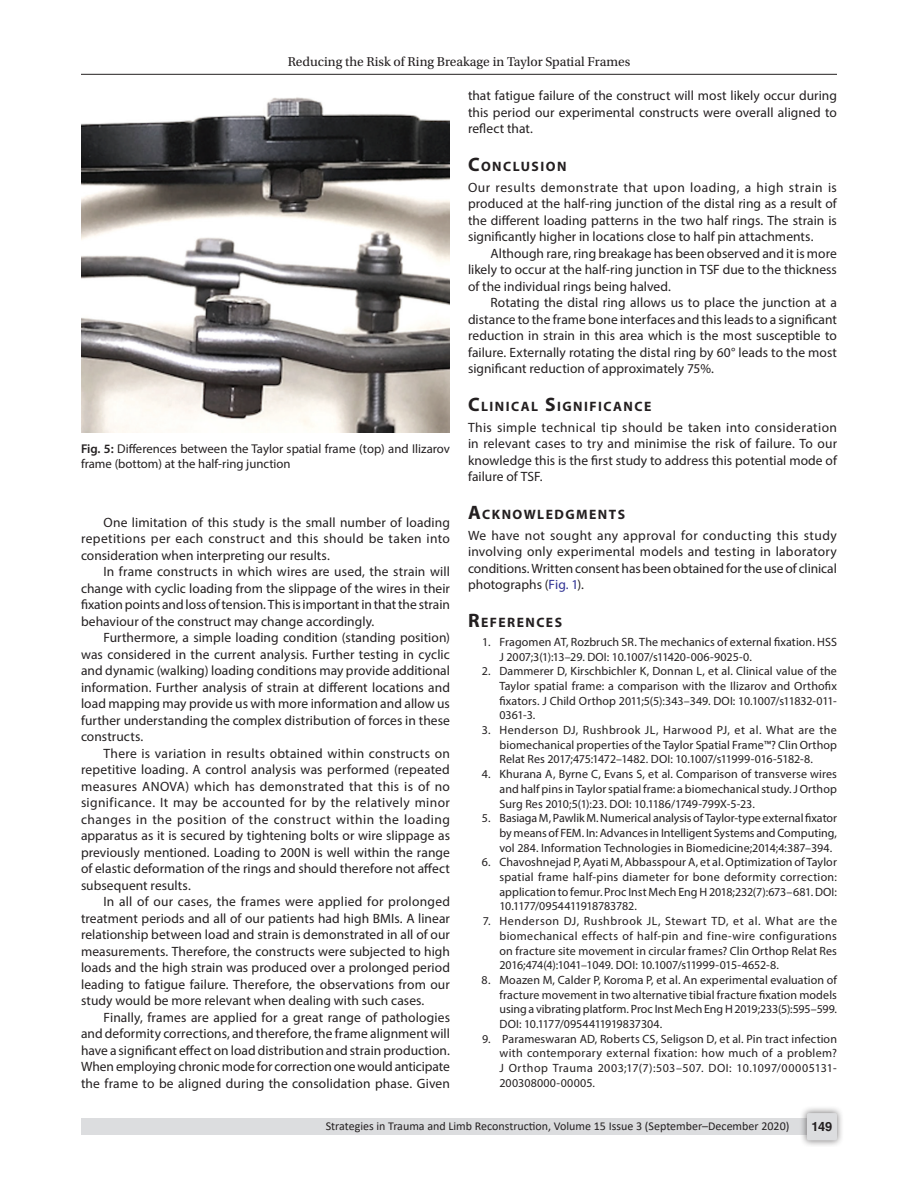
<style>
.page{position:relative;width:918px;height:1188px;background:#fff}
.page>*{position:absolute;margin:0;border:0;box-sizing:border-box;transform-origin:0 0}
.Head-1{font:700 13.65px "Myriad Pro";letter-spacing:.105em;color:#231f20}
.Para-Indent{font:13.5px/16.5px "Myriad Pro";letter-spacing:.005em;color:#231f20;text-align:justify}
.Para-NoIndent{font:13.5px/16.5px "Myriad Pro";color:#231f20;text-align:justify}
.t1{font:13.5px "Utopia Std";color:#231f20}
.FigCaption{font:12.75px/15.3px "Myriad Pro";color:#231f20}
.t2{font:700 12.75px "Helvetica LT Std";color:#231f20}
.References{font:12px/14.7px "Myriad Pro";letter-spacing:.005em;color:#231f20;text-align:justify}
.t3{font:12px "Calibri";color:#231f20}
.s1{font-weight:600}
.s2{font-size:19.5px}
.s3{color:#2e3092}
</style>
<div class="page">
<hr style="left:81px;top:74px;width:756px;height:1px;background:#231f20">
<div style="left:81px;top:1119px;width:756px;height:16px;background:#dcdddf"></div>
<div style="left:800px;top:1106px;width:44px;height:41px;background:#231f20;opacity:.61"></div>
<div style="left:807px;top:1113px;width:30px;height:27px;background:#dcdddf;border-radius:2px"></div>
<img style="left:81px;top:97px;width:369px;height:336px">
<p class="t1" style="left:288px;top:55px;width:344px">Reducing the Risk of Ring Breakage in Taylor Spatial Frames</p>
<p class="FigCaption" style="left:81px;top:441px;width:370px"><span class="s1">Fig. 5:</span> Differences between the Taylor spatial frame (top) and Ilizarov frame (bottom) at the half-ring junction</p>
<p class="Para-Indent" style="left:81px;top:514px;width:371px;text-indent:22px">One limitation of this study is the small number of loading repetitions per each construct and this should be taken into consideration when interpreting our results.</p>
<p class="Para-Indent" style="left:81px;top:563px;width:371px;text-indent:22px">In frame constructs in which wires are used, the strain will change with cyclic loading from the slippage of the wires in their fixation points and loss of tension. This is important in that the strain behaviour of the construct may change accordingly.</p>
<p class="Para-Indent" style="left:81px;top:629px;width:371px;text-indent:22px">Furthermore, a simple loading condition (standing position) was considered in the current analysis. Further testing in cyclic and dynamic (walking) loading conditions may provide additional information. Further analysis of strain at different locations and load mapping may provide us with more information and allow us further understanding the complex distribution of forces in these constructs.</p>
<p class="Para-Indent" style="left:81px;top:745px;width:371px;text-indent:22px">There is variation in results obtained within constructs on repetitive loading. A control analysis was performed (repeated measures ANOVA) which has demonstrated that this is of no significance. It may be accounted for by the relatively minor changes in the position of the construct within the loading apparatus as it is secured by tightening bolts or wire slippage as previously mentioned. Loading to 200N is well within the range of elastic deformation of the rings and should therefore not affect subsequent results.</p>
<p class="Para-Indent" style="left:81px;top:893px;width:371px;text-indent:22px">In all of our cases, the frames were applied for prolonged treatment periods and all of our patients had high BMIs. A linear relationship between load and strain is demonstrated in all of our measurements. Therefore, the constructs were subjected to high loads and the high strain was produced over a prolonged period leading to fatigue failure. Therefore, the observations from our study would be more relevant when dealing with such cases.</p>
<p class="Para-Indent" style="left:81px;top:1009px;width:371px;text-indent:22px">Finally, frames are applied for a great range of pathologies and deformity corrections, and therefore, the frame alignment will have a significant effect on load distribution and strain production.<br>When employing chronic mode for correction one would anticipate the frame to be aligned during the consolidation phase. Given</p>
<p class="Para-Indent" style="left:468px;top:87px;width:370px">that fatigue failure of the construct will most likely occur during this period our experimental constructs were overall aligned to reflect that.</p>
<p class="Head-1" style="left:468px;top:157px;width:100px"><span class="s2">C</span>ONCLUSION</p>
<p class="Para-NoIndent" style="left:468px;top:179px;width:370px">Our results demonstrate that upon loading, a high strain is produced at the half-ring junction of the distal ring as a result of the different loading patterns in the two half rings. The strain is significantly higher in locations close to half pin attachments.</p>
<p class="Para-Indent" style="left:468px;top:245px;width:370px;text-indent:22px">Although rare, ring breakage has been observed and it is more likely to occur at the half-ring junction in TSF due to the thickness of the individual rings being halved.</p>
<p class="Para-Indent" style="left:468px;top:294px;width:371px;text-indent:22px">Rotating the distal ring allows us to place the junction at a distance to the frame bone interfaces and this leads to a significant reduction in strain in this area which is the most susceptible to failure. Externally rotating the distal ring by 60° leads to the most significant reduction of approximately 75%.</p>
<p class="Head-1" style="left:468px;top:397px;width:185px"><span class="s2">C</span>LINICAL <span class="s2">S</span>IGNIFICANCE</p>
<p class="Para-NoIndent" style="left:468px;top:419px;width:371px">This simple technical tip should be taken into consideration in relevant cases to try and minimise the risk of failure. To our knowledge this is the first study to address this potential mode of failure of TSF.</p>
<p class="Head-1" style="left:468px;top:505px;width:159px"><span class="s2">A</span>CKNOWLEDGMENTS</p>
<p class="Para-NoIndent" style="left:468px;top:527px;width:370px">We have not sought any approval for conducting this study involving only experimental models and testing in laboratory conditions. Written consent has been obtained for the use of clinical photographs (<span class="s3">Fig. 1</span>).</p>
<p class="Head-1" style="left:468px;top:613px;width:96px"><span class="s2">R</span>EFERENCES</p>
<p class="References" style="left:500px;top:634px;width:339px;text-indent:-17px">1. Fragomen AT, Rozbruch SR. The mechanics of external fixation. HSS<br>J 2007;3(1):13–29. DOI: 10.1007/s11420-006-9025-0.</p>
<p class="References" style="left:500px;top:664px;width:339px;text-indent:-18px">2. Dammerer D, Kirschbichler K, Donnan L, et al. Clinical value of the Taylor spatial frame: a comparison with the Ilizarov and Orthofix fixators. J Child Orthop 2011;5(5):343–349. DOI: 10.1007/s11832-011- 0361-3.</p>
<p class="References" style="left:500px;top:722px;width:339px;text-indent:-18px">3. Henderson DJ, Rushbrook JL, Harwood PJ, et al. What are the biomechanical properties of the Taylor Spatial Frame™? Clin Orthop Relat Res 2017;475:1472–1482. DOI: 10.1007/s11999-016-5182-8.</p>
<p class="References" style="left:500px;top:767px;width:339px;text-indent:-18px">4. Khurana A, Byrne C, Evans S, et al. Comparison of transverse wires and half pins in Taylor spatial frame: a biomechanical study. J Orthop Surg Res 2010;5(1):23. DOI: 10.1186/1749-799X-5-23.</p>
<p class="References" style="left:500px;top:811px;width:339px;text-indent:-18px">5. Basiaga M, Pawlik M. Numerical analysis of Taylor-type external fixator by means of FEM. In: Advances in Intelligent Systems and Computing, vol 284. Information Technologies in Biomedicine;2014;4:387–394.</p>
<p class="References" style="left:500px;top:855px;width:339px;text-indent:-18px">6. Chavoshnejad P, Ayati M, Abbasspour A, et al. Optimization of Taylor spatial frame half-pins diameter for bone deformity correction: application to femur. Proc Inst Mech Eng H 2018;232(7):673–681. DOI:<br>10.1177/0954411918783782.</p>
<p class="References" style="left:500px;top:914px;width:339px;text-indent:-17px">7. Henderson DJ, Rushbrook JL, Stewart TD, et al. What are the biomechanical effects of half-pin and fine-wire configurations on fracture site movement in circular frames? Clin Orthop Relat Res 2016;474(4):1041–1049. DOI: 10.1007/s11999-015-4652-8.</p>
<p class="References" style="left:500px;top:972px;width:339px;text-indent:-18px">8. Moazen M, Calder P, Koroma P, et al. An experimental evaluation of fracture movement in two alternative tibial fracture fixation models using a vibrating platform. Proc Inst Mech Eng H 2019;233(5):595–599.<br>DOI: 10.1177/0954411919837304.</p>
<p class="References" style="left:500px;top:1031px;width:339px;text-indent:-17px">9. Parameswaran AD, Roberts CS, Seligson D, et al. Pin tract infection with contemporary external fixation: how much of a problem?<br>J Orthop Trauma 2003;17(7):503–507. DOI: 10.1097/00005131- 200308000-00005.</p>
<p class="t3" style="left:326px;top:1117px;width:465px">Strategies in Trauma and Limb Reconstruction, Volume 15 Issue 3 (September–December 2020)</p>
<p class="t2" style="left:812px;top:1119px;width:22px">149</p>
</div>
